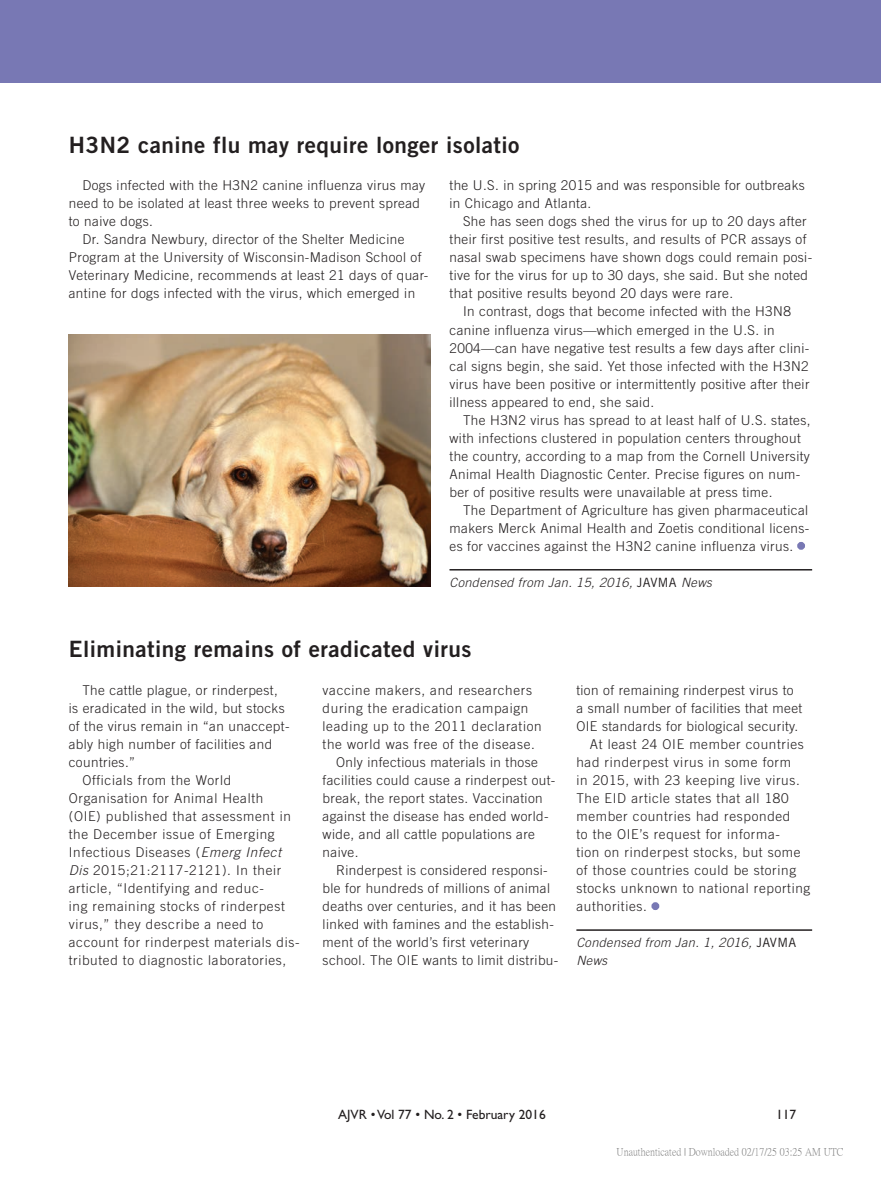
<style>
.page{position:relative;width:881px;height:1178px;background:#fff}
.page>*{position:absolute;margin:0;border:0;box-sizing:border-box;transform-origin:0 0}
.t1{font:22.5px "Trade Gothic LT Std Bd 2";letter-spacing:.02em;color:#231f20}
.t2{font:300 13.5px/18px "Trade Gothic LT Std";letter-spacing:.03em;color:#231f20}
.t3{font:300 13.5px "Trade Gothic LT Std";letter-spacing:.05em;color:#231f20}
.t4{font:13.5px "Gill Sans";color:#231f20}
.t5{font:italic 300 12.75px/18px "Trade Gothic LT Std";letter-spacing:.03em;color:#231f20}
.t6{font:10.5px "P Ming Li U";color:rgb(0 0 0/.5)}
.s1{color:#7878b4}
.s2{font-weight:400;font-style:normal}
.s3{font-style:italic}
</style>
<div class="page">
<hr style="left:0;top:0;width:1px;height:82px;background:#7878b4">
<div style="left:1px;top:0;width:879px;height:82px;background:#7878b4"></div>
<hr style="left:576px;top:929px;width:235px;height:1px;background:#231f20">
<div style="left:651px;top:901px;width:8px;height:8px;border:3px solid #7878b4;border-radius:50%"></div>
<hr style="left:449px;top:569px;width:362px;height:1px;background:#231f20">
<div style="left:796px;top:541px;width:8px;height:8px;border:3px solid #7878b4;border-radius:50%"></div>
<img style="left:69px;top:334px;width:361px;height:252px">
<h1 class="t1" style="left:69px;top:131px;width:452px">H3N2 canine flu may require longer isolatio</h1>
<p class="t2" style="left:82px;top:176px;width:344px">Dogs infected with the H3N2 canine influenza virus may</p>
<p class="t2" style="left:69px;top:194px;width:352px">need to be isolated at least three weeks to prevent spread</p>
<p class="t2" style="left:69px;top:212px;width:86px">to naive dogs.</p>
<p class="t2" style="left:82px;top:230px;width:323px">Dr. Sandra Newbury, director of the Shelter Medicine</p>
<p class="t2" style="left:69px;top:248px;width:354px">Program at the University of Wisconsin-Madison School of</p>
<p class="t2" style="left:69px;top:266px;width:361px">Veterinary Medicine, recommends at least 21 days of quar-</p>
<p class="t2" style="left:69px;top:284px;width:348px">antine for dogs infected with the virus, which emerged in</p>
<p class="t2" style="left:449px;top:176px;width:357px">the U.S. in spring 2015 and was responsible for outbreaks in Chicago and Atlanta.</p>
<p class="t2" style="left:463px;top:212px;width:345px">She has seen dogs shed the virus for up to 20 days after</p>
<p class="t2" style="left:449px;top:230px;width:358px">their first positive test results, and results of PCR assays of</p>
<p class="t2" style="left:449px;top:248px;width:364px">nasal swab specimens have shown dogs could remain posi-</p>
<p class="t2" style="left:449px;top:266px;width:360px">tive for the virus for up to 30 days, she said. But she noted</p>
<p class="t2" style="left:449px;top:284px;width:285px">that positive results beyond 20 days were rare.</p>
<p class="t2" style="left:463px;top:302px;width:329px">In contrast, dogs that become infected with the H3N8</p>
<p class="t2" style="left:449px;top:320px;width:326px">canine influenza virus—which emerged in the U.S. in</p>
<p class="t2" style="left:449px;top:338px;width:361px">2004—can have negative test results a few days after clini-</p>
<p class="t2" style="left:449px;top:356px;width:360px">cal signs begin, she said. Yet those infected with the H3N2</p>
<p class="t2" style="left:449px;top:374px;width:361px">virus have been positive or intermittently positive after their</p>
<p class="t2" style="left:449px;top:392px;width:206px">illness appeared to end, she said.</p>
<p class="t2" style="left:463px;top:410px;width:349px">The H3N2 virus has spread to at least half of U.S. states,</p>
<p class="t2" style="left:449px;top:428px;width:352px">with infections clustered in population centers throughout</p>
<p class="t2" style="left:449px;top:446px;width:362px">the country, according to a map from the Cornell University</p>
<p class="t2" style="left:449px;top:464px;width:352px">Animal Health Diagnostic Center. Precise figures on num-</p>
<p class="t2" style="left:449px;top:482px;width:324px">ber of positive results were unavailable at press time.</p>
<p class="t2" style="left:463px;top:500px;width:346px">The Department of Agriculture has given pharmaceutical</p>
<p class="t2" style="left:449px;top:518px;width:361px">makers Merck Animal Health and Zoetis conditional licens-</p>
<p class="t2" style="left:449px;top:536px;width:356px">es for vaccines against the H3N2 canine influenza virus. <span class="s1">•</span></p>
<p class="t5" style="left:449px;top:573px;width:264px">Condensed from Jan. 15, 2016, <span class="s2">JAVMA</span> News</p>
<h1 class="t1" style="left:69px;top:635px;width:404px">Eliminating remains of eradicated virus</h1>
<p class="t2" style="left:82px;top:680px;width:197px">The cattle plague, or rinderpest,</p>
<p class="t2" style="left:69px;top:698px;width:217px">is eradicated in the wild, but stocks</p>
<p class="t2" style="left:69px;top:716px;width:222px">of the virus remain in “an unaccept-</p>
<p class="t2" style="left:69px;top:734px;width:205px">ably high number of facilities and</p>
<p class="t2" style="left:69px;top:752px;width:68px">countries.”</p>
<p class="t3" style="left:82px;top:771px;width:150px">Officials from the World</p>
<p class="t3" style="left:69px;top:789px;width:196px">Organisation for Animal Health</p>
<p class="t3" style="left:69px;top:807px;width:223px">(OIE) published that assessment in</p>
<p class="t3" style="left:69px;top:825px;width:207px">the December issue of Emerging</p>
<p class="t3" style="left:69px;top:843px;width:214px">Infectious Diseases (<span class="s3">Emerg Infect</span></p>
<p class="t3" style="left:69px;top:861px;width:214px"><span class="s3">Dis</span> 2015;21:2117-2121). In their</p>
<p class="t3" style="left:69px;top:879px;width:196px">article, “Identifying and reduc-</p>
<p class="t3" style="left:69px;top:897px;width:217px">ing remaining stocks of rinderpest</p>
<p class="t3" style="left:69px;top:915px;width:196px">virus,” they describe a need to</p>
<p class="t3" style="left:69px;top:933px;width:232px">account for rinderpest materials dis-</p>
<p class="t3" style="left:69px;top:951px;width:219px">tributed to diagnostic laboratories,</p>
<p class="t3" style="left:322px;top:681px;width:211px">vaccine makers, and researchers</p>
<p class="t3" style="left:322px;top:699px;width:207px">during the eradication campaign</p>
<p class="t3" style="left:322px;top:717px;width:220px">leading up to the 2011 declaration</p>
<p class="t3" style="left:322px;top:735px;width:214px">the world was free of the disease.</p>
<p class="t2" style="left:336px;top:752px;width:203px">Only infectious materials in those</p>
<p class="t2" style="left:322px;top:770px;width:234px">facilities could cause a rinderpest out-</p>
<p class="t2" style="left:322px;top:788px;width:221px">break, the report states. Vaccination</p>
<p class="t2" style="left:322px;top:806px;width:227px">against the disease has ended world-</p>
<p class="t2" style="left:322px;top:824px;width:214px">wide, and all cattle populations are</p>
<p class="t2" style="left:322px;top:842px;width:37px">naive.</p>
<p class="t2" style="left:336px;top:860px;width:213px">Rinderpest is considered responsi-</p>
<p class="t2" style="left:322px;top:878px;width:229px">ble for hundreds of millions of animal</p>
<p class="t2" style="left:322px;top:896px;width:235px">deaths over centuries, and it has been</p>
<p class="t2" style="left:322px;top:914px;width:233px">linked with famines and the establish-</p>
<p class="t2" style="left:322px;top:932px;width:208px">ment of the world’s first veterinary</p>
<p class="t2" style="left:322px;top:950px;width:237px">school. The OIE wants to limit distribu-</p>
<p class="t2" style="left:576px;top:680px;width:219px">tion of remaining rinderpest virus to</p>
<p class="t2" style="left:576px;top:698px;width:227px">a small number of facilities that meet</p>
<p class="t2" style="left:576px;top:716px;width:223px">OIE standards for biological security.</p>
<p class="t3" style="left:589px;top:735px;width:215px">At least 24 OIE member countries</p>
<p class="t3" style="left:576px;top:753px;width:216px">had rinderpest virus in some form</p>
<p class="t3" style="left:576px;top:771px;width:225px">in 2015, with 23 keeping live virus.</p>
<p class="t3" style="left:576px;top:789px;width:214px">The EID article states that all 180</p>
<p class="t3" style="left:576px;top:807px;width:215px">member countries had responded</p>
<p class="t3" style="left:576px;top:825px;width:205px">to the OIE’s request for informa-</p>
<p class="t3" style="left:576px;top:843px;width:225px">tion on rinderpest stocks, but some</p>
<p class="t3" style="left:576px;top:861px;width:221px">of those countries could be storing</p>
<p class="t3" style="left:576px;top:879px;width:235px">stocks unknown to national reporting</p>
<p class="t3" style="left:576px;top:897px;width:84px">authorities. <span class="s1">•</span></p>
<p class="t5" style="left:576px;top:933px;width:221px">Condensed from Jan. 1, 2016, <span class="s2">JAVMA<br></span>News</p>
<p class="t4" style="left:338px;top:1106px;width:209px">AJVR • Vol 77 • No. 2 • February 2016</p>
<p class="t4" style="left:775px;top:1106px;width:22px">117</p>
<p class="t6" style="left:616px;top:1146px;width:228px">Unauthenticated | Downloaded 02/17/25 03:25 AM UTC</p>
</div>
